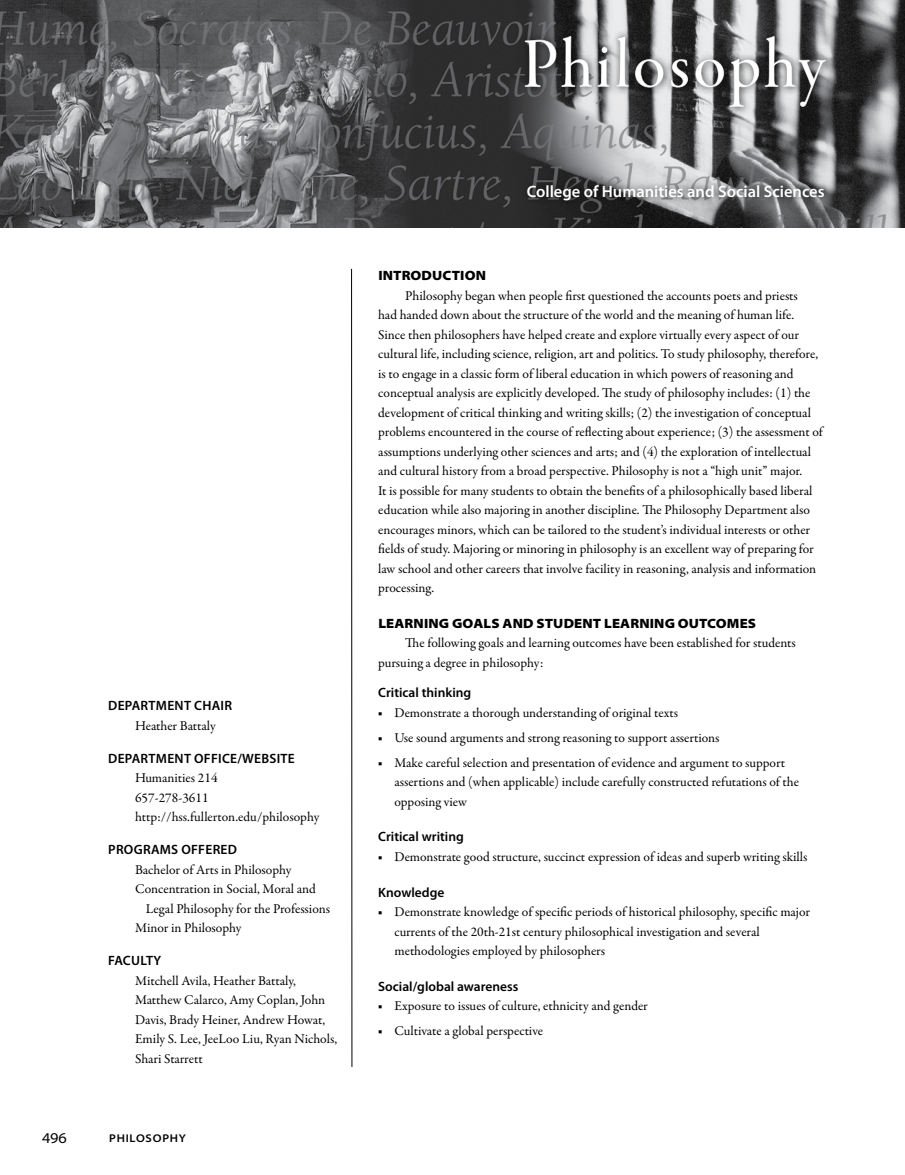
<style>
.page{position:relative;width:905px;height:1175px;background:#fff}
.page>*{position:absolute;margin:0;border:0;box-sizing:border-box;transform-origin:0 0}
.Academic_Programs-_L{font:72px "Garamond Premr Pro Disp";letter-spacing:.05em;color:#fff}
.College_Name__Academ{font:600 16.5px "Myriad Pro";color:#fff}
.Page_Number{font:semi-expanded 15px "Myriad Pro";color:#000}
.Body_Text{font:13.5px/19.5px "Garamond Premr Pro";color:#000}
.List{font:13.5px/19.5px "Garamond Premr Pro";color:#000}
.At-a-Glance{font:13.5px/19.5px "Garamond Premr Pro";letter-spacing:-.005em;color:#000}
.Subhead{font:600 13.5px "Myriad Pro";color:#000}
.At-a-Glance_Title{font:600 13.5px "Myriad Pro";letter-spacing:.02em;color:#000}
.Headline{font:900 semi-expanded 13.5px "Myriad Pro";letter-spacing:.01em;color:#000}
.At-a-Glance__2nd_ln{font:13.5px "Garamond Premr Pro";color:#000}
.Page_Footer{font:600 semi-expanded 11.25px "Myriad Pro";letter-spacing:.07em;color:#000}
.s1{font-weight:600}
</style>
<div class="page">
<hr style="left:351px;top:269px;width:1px;height:797px;background:#000">
<img style="left:0;top:0;width:904px;height:228px">
<div style="left:518px;top:29px;width:316px;height:87px;background:#000;opacity:.75"></div>
<svg style="left:524px;top:36px;width:140px;height:52px;background:#6b6c6d"></svg>
<svg style="left:670px;top:59px;width:18px;height:29px"></svg>
<svg style="left:695px;top:36px;width:131px;height:72px;background:#808082"></svg>
<div style="left:521px;top:178px;width:311px;height:30px;background:#000;opacity:.75"></div>
<p class="At-a-Glance_Title" style="left:108px;top:697px;width:125px">DEPARTMENT CHAIR</p>
<h4 class="At-a-Glance" style="left:135px;top:716px;width:82px">Heather Battaly</h4>
<p class="At-a-Glance_Title" style="left:108px;top:749px;width:188px">DEPARTMENT OFFICE/WEBSITE</p>
<h4 class="At-a-Glance" style="left:135px;top:768px;width:84px">Humanities 214</h4>
<h4 class="At-a-Glance" style="left:135px;top:788px;width:75px">657-278-3611</h4>
<h4 class="At-a-Glance" style="left:135px;top:807px;width:186px">http://hss.fullerton.edu/philosophy</h4>
<p class="At-a-Glance_Title" style="left:108px;top:841px;width:130px">PROGRAMS OFFERED</p>
<h4 class="At-a-Glance" style="left:135px;top:860px;width:158px">Bachelor of Arts in Philosophy</h4>
<h4 class="At-a-Glance" style="left:135px;top:879px;width:182px">Concentration in Social, Moral and</h4>
<p class="At-a-Glance__2nd_ln" style="left:146px;top:900px;width:186px">Legal Philosophy for the Professions</p>
<h4 class="At-a-Glance" style="left:135px;top:918px;width:108px">Minor in Philosophy</h4>
<p class="At-a-Glance_Title" style="left:108px;top:952px;width:55px">FACULTY</p>
<h4 class="At-a-Glance" style="left:135px;top:971px;width:204px">Mitchell Avila, Heather Battaly,<br>Matthew Calarco, Amy Coplan, John<br>Davis, Brady Heiner, Andrew Howat,<br>Emily S. Lee, JeeLoo Liu, Ryan Nichols,<br>Shari Starrett</h4>
<p class="Page_Number" style="left:42px;top:1128px;width:26px">496</p>
<p class="Page_Footer" style="left:109px;top:1131px;width:78px">PHILOSOPHY</p>
<p class="Academic_Programs-_L" style="left:522px;top:25px;width:304px">Philosophy</p>
<p class="College_Name__Academ" style="left:526px;top:180px;width:299px">College of Humanities and Social Sciences</p>
<h2 class="Headline" style="left:378px;top:266px;width:109px">INTRODUCTION</h2>
<p class="Body_Text" style="left:378px;top:286px;width:446px;text-indent:27px">Philosophy began when people first questioned the accounts poets and priests<br>had handed down about the structure of the world and the meaning of human life.<br>Since then philosophers have helped create and explore virtually every aspect of our cultural life, including science, religion, art and politics. To study philosophy, therefore, is to engage in a classic form of liberal education in which powers of reasoning and conceptual analysis are explicitly developed. The study of philosophy includes: (1) the development of critical thinking and writing skills; (2) the investigation of conceptual problems encountered in the course of reflecting about experience; (3) the assessment of assumptions underlying other sciences and arts; and (4) the exploration of intellectual and cultural history from a broad perspective. Philosophy is not a “high unit” major.<br>It is possible for many students to obtain the benefits of a philosophically based liberal education while also majoring in another discipline. The Philosophy Department also encourages minors, which can be tailored to the student’s individual interests or other fields of study. Majoring or minoring in philosophy is an excellent way of preparing for law school and other careers that involve facility in reasoning, analysis and information processing.</p>
<h2 class="Headline" style="left:378px;top:614px;width:379px">LEARNING GOALS AND STUDENT LEARNING OUTCOMES</h2>
<p class="Body_Text" style="left:378px;top:633px;width:419px;text-indent:27px">The following goals and learning outcomes have been established for students pursuing a degree in philosophy:</p>
<p class="Subhead" style="left:378px;top:684px;width:95px">Critical thinking</p>
<p class="List" style="left:378px;top:703px;width:301px"><span class="s1">■</span> Demonstrate a thorough understanding of original texts</p>
<p class="List" style="left:378px;top:728px;width:343px"><span class="s1">■</span> Use sound arguments and strong reasoning to support assertions</p>
<p class="List" style="left:394px;top:753px;width:406px;text-indent:-16px"><span class="s1">■</span> Make careful selection and presentation of evidence and argument to support assertions and (when applicable) include carefully constructed refutations of the opposing view</p>
<p class="Subhead" style="left:378px;top:828px;width:87px">Critical writing</p>
<p class="List" style="left:378px;top:847px;width:431px"><span class="s1">■</span> Demonstrate good structure, succinct expression of ideas and superb writing skills</p>
<p class="Subhead" style="left:378px;top:883px;width:68px">Knowledge</p>
<p class="List" style="left:394px;top:902px;width:417px;text-indent:-16px"><span class="s1">■</span> Demonstrate knowledge of specific periods of historical philosophy, specific major currents of the 20th-21st century philosophical investigation and several methodologies employed by philosophers</p>
<p class="Subhead" style="left:378px;top:977px;width:142px">Social/global awareness</p>
<p class="List" style="left:378px;top:996px;width:271px"><span class="s1">■</span> Exposure to issues of culture, ethnicity and gender</p>
<p class="List" style="left:378px;top:1021px;width:166px"><span class="s1">■</span> Cultivate a global perspective</p>
</div>
